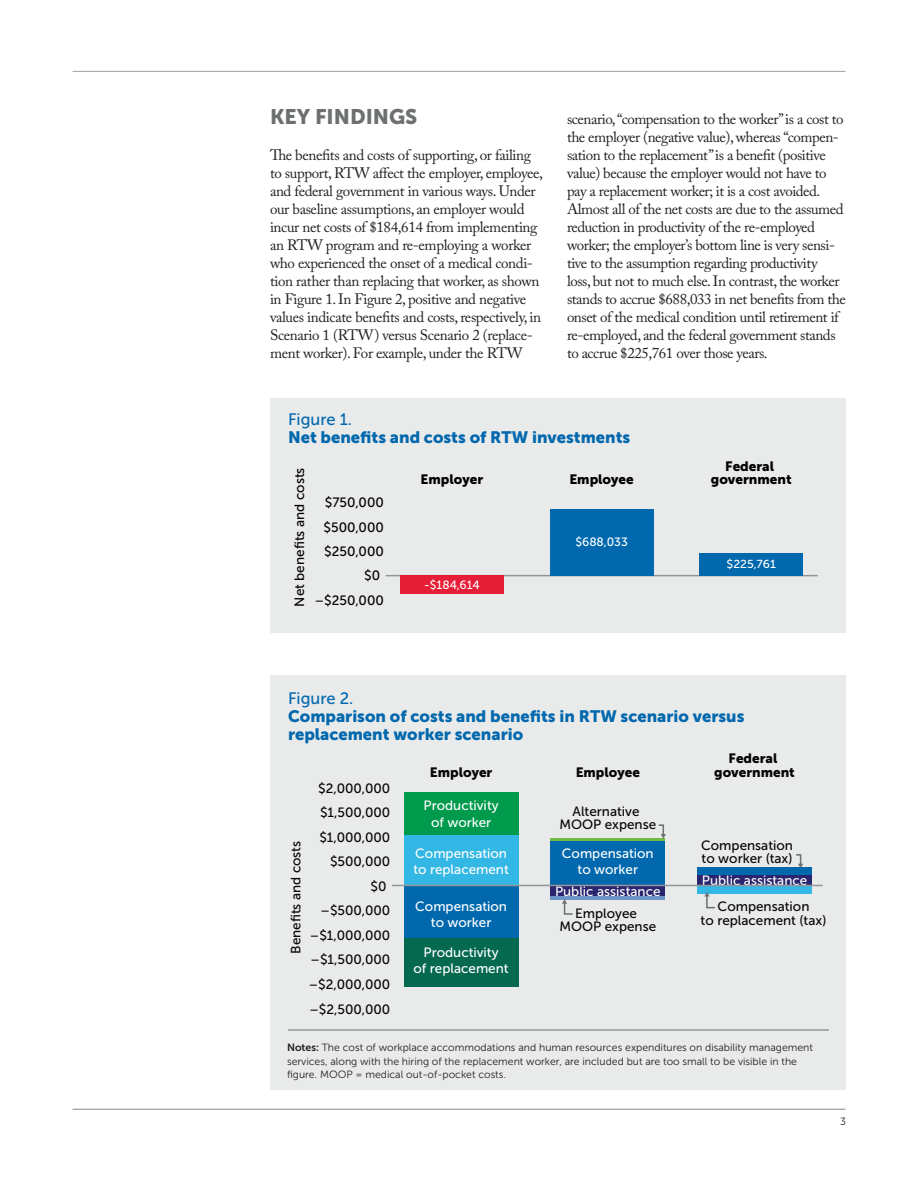
<style>
.page{position:relative;width:918px;height:1188px;background:#fff}
.page>*{position:absolute;margin:0;border:0;box-sizing:border-box;transform-origin:0 0}
.INTRODUCTION_no_bold{font:21px "Museo Sans 900";color:#6c7070}
.TABLE_HEADLINE___mus{font:16.5px/18px "Museo Sans 900";color:#0168ae}
.TEXT___adobe_caslon{font:15px/18px "Adobe Caslon Pro";letter-spacing:-.03em;color:#231f20}
.t1{font:13.5px/24.5px "Museo Sans 500";color:#050504;text-align:center}
.t2{font:13.5px/16.2px "Museo Sans 500";color:#fff;text-align:center}
.t3{font:13.5px/24.3px "Museo Sans 500";color:#000;text-align:right}
.t4{font:13.5px/13.5px "Museo Sans 900";color:#000;text-align:center}
.t5{font:13.5px/13.5px "Museo Sans 900";color:#050504;text-align:center}
.t6{font:12px "Museo Sans 500";color:#fff}
.t7{font:11.55px "Museo Sans 500";color:#fff;scale:1.04 1}
.CHART_FOOTNOTE___mus{font:10.5px/13.5px "Museo Sans 300";color:#231f20}
.s1{font-family:"Museo Sans 500"}
.s2{font-family:"Museo Sans 700"}
</style>
<div class="page">
<hr style="left:73px;top:71px;width:772px;height:1px;background:#aaa">
<hr style="left:73px;top:1109px;width:772px;height:1px;background:#939598">
<div style="left:270px;top:675px;width:576px;height:415px;background:#e9eaea"></div>
<div style="left:270px;top:398px;width:576px;height:235px;background:#e9eaea"></div>
<hr style="left:386px;top:575px;width:432px;height:1px;background:#939598">
<div style="left:400px;top:576px;width:104px;height:18px;background:#e61d36"></div>
<div style="left:550px;top:509px;width:103px;height:67px;background:#0069ad"></div>
<div style="left:700px;top:553px;width:103px;height:23px;background:#0069ad"></div>
<div style="left:404px;top:937px;width:114px;height:49px;background:#05694f"></div>
<div style="left:404px;top:792px;width:114px;height:44px;background:#009a4d"></div>
<div style="left:404px;top:836px;width:114px;height:49px;background:#33b7e4"></div>
<div style="left:404px;top:885px;width:114px;height:52px;background:#0168ae"></div>
<div style="left:551px;top:840px;width:114px;height:46px;background:#0168ae"></div>
<div style="left:697px;top:875px;width:115px;height:11px;background:#29256f"></div>
<div style="left:697px;top:867px;width:115px;height:8px;background:#0168ae"></div>
<div style="left:697px;top:886px;width:115px;height:7px;background:#33b7e4"></div>
<div style="left:551px;top:886px;width:114px;height:10px;background:#29256f"></div>
<hr style="left:551px;top:897px;width:114px;height:3px;background:#6b94c9">
<hr style="left:551px;top:838px;width:114px;height:2px;background:#73b943">
<svg style="left:704px;top:892px;width:12px;height:17px"></svg>
<svg style="left:562px;top:899px;width:11px;height:16px"></svg>
<svg style="left:658px;top:824px;width:8px;height:15px"></svg>
<hr style="left:392px;top:885px;width:431px;height:1px;background:#949699">
<svg style="left:796px;top:854px;width:7px;height:14px"></svg>
<hr style="left:288px;top:1030px;width:541px;height:1px;background:#6c7070">
<p class="INTRODUCTION_no_bold" style="left:270px;top:104px;width:149px">KEY FINDINGS</p>
<p class="TEXT___adobe_caslon" style="left:270px;top:146px;width:274px">The benefits and costs of supporting, or failing to support, RTW affect the employer, employee, and federal government in various ways. Under our baseline assumptions, an employer would incur net costs of $184,614 from implementing an RTW program and re-employing a worker who experienced the onset of a medical condi&shy;tion rather than replacing that worker, as shown in Figure 1. In Figure 2, positive and negative values indicate benefits and costs, respectively, in Scenario 1 (RTW) versus Scenario 2 (replace&shy;ment worker). For example, under the RTW</p>
<p class="TEXT___adobe_caslon" style="left:567px;top:110px;width:280px">scenario, “compensation to the worker” is a cost to the employer (negative value), whereas “compen&shy;sation to the replacement” is a benefit (positive value) because the employer would not have to pay a replacement worker; it is a cost avoided.<br>Almost all of the net costs are due to the assumed reduction in productivity of the re-employed worker; the employer’s bottom line is very sensi&shy;tive to the assumption regarding productivity<br>loss, but not to much else. In contrast, the worker stands to accrue $688,033 in net benefits from the onset of the medical condition until retirement if re-employed, and the federal government stands to accrue $225,761 over those years.</p>
<p class="TABLE_HEADLINE___mus" style="left:288px;top:410px;width:344px"><span class="s1">Figure 1.<br></span>Net benefits and costs of RTW investments</p>
<p class="t3" style="left:287px;top:607px;width:141px;rotate:-90deg">Net benefits and costs</p>
<p class="t4" style="left:421px;top:473px;width:64px">Employer</p>
<p class="t4" style="left:569px;top:473px;width:66px">Employee</p>
<p class="t3" style="left:315px;top:491px;width:71px">$750,000 $500,000 $250,000 $0 –$250,000</p>
<p class="t6" style="left:575px;top:535px;width:54px">$688,033</p>
<p class="t6" style="left:424px;top:578px;width:57px">-$184,614</p>
<p class="t4" style="left:711px;top:459px;width:82px">Federal government</p>
<p class="t7" style="left:727px;top:558px;width:49px">$225,761</p>
<p class="TABLE_HEADLINE___mus" style="left:288px;top:690px;width:458px"><span class="s1">Figure 2.<br></span>Comparison of costs and benefits in RTW scenario versus replacement worker scenario</p>
<p class="t1" style="left:284px;top:954px;width:115px;rotate:-90deg">Benefits and costs</p>
<p class="t1" style="left:318px;top:776px;width:74px">$2,000,000</p>
<p class="t1" style="left:309px;top:825px;width:83px;text-align:right">$1,000,000 $500,000<br>$0 –$500,000 –$1,000,000 –$1,500,000 –$2,000,000 –$2,500,000</p>
<p class="t1" style="left:320px;top:801px;width:72px">$1,500,000</p>
<p class="t5" style="left:430px;top:765px;width:64px">Employer</p>
<p class="t5" style="left:576px;top:765px;width:66px">Employee</p>
<p class="t2" style="left:424px;top:798px;width:77px">Productivity of worker</p>
<p class="t2" style="left:413px;top:845px;width:97px;text-align:left">Compensation to replacement</p>
<p class="t2" style="left:415px;top:898px;width:93px">Compensation to worker</p>
<p class="t2" style="left:414px;top:944px;width:97px">Productivity<br>of replacement</p>
<p class="t1" style="left:559px;top:804px;width:98px;line-height:13.5px">Alternative<br>MOOP expense</p>
<p class="t2" style="left:562px;top:846px;width:93px">Compensation to worker</p>
<p class="t2" style="left:555px;top:884px;width:107px">Public assistance</p>
<p class="t1" style="left:559px;top:906px;width:98px;line-height:13.5px">Employee<br>MOOP expense</p>
<p class="t5" style="left:714px;top:752px;width:82px">Federal government</p>
<p class="t1" style="left:701px;top:838px;width:93px;line-height:13.5px;text-align:left">Compensation to worker (tax)</p>
<p class="t2" style="left:702px;top:872px;width:107px">Public assistance</p>
<p class="t1" style="left:701px;top:900px;width:127px;line-height:13.5px">Compensation<br>to replacement (tax)</p>
<p class="CHART_FOOTNOTE___mus" style="left:287px;top:1041px;width:527px"><span class="s2">Notes:</span> The cost of workplace accommodations and human resources expenditures on disability management services, along with the hiring of the replacement worker, are included but are too small to be visible in the figure. MOOP = medical out-of-pocket costs.</p>
<p class="CHART_FOOTNOTE___mus" style="left:840px;top:1115px;width:7px">3</p>
</div>
